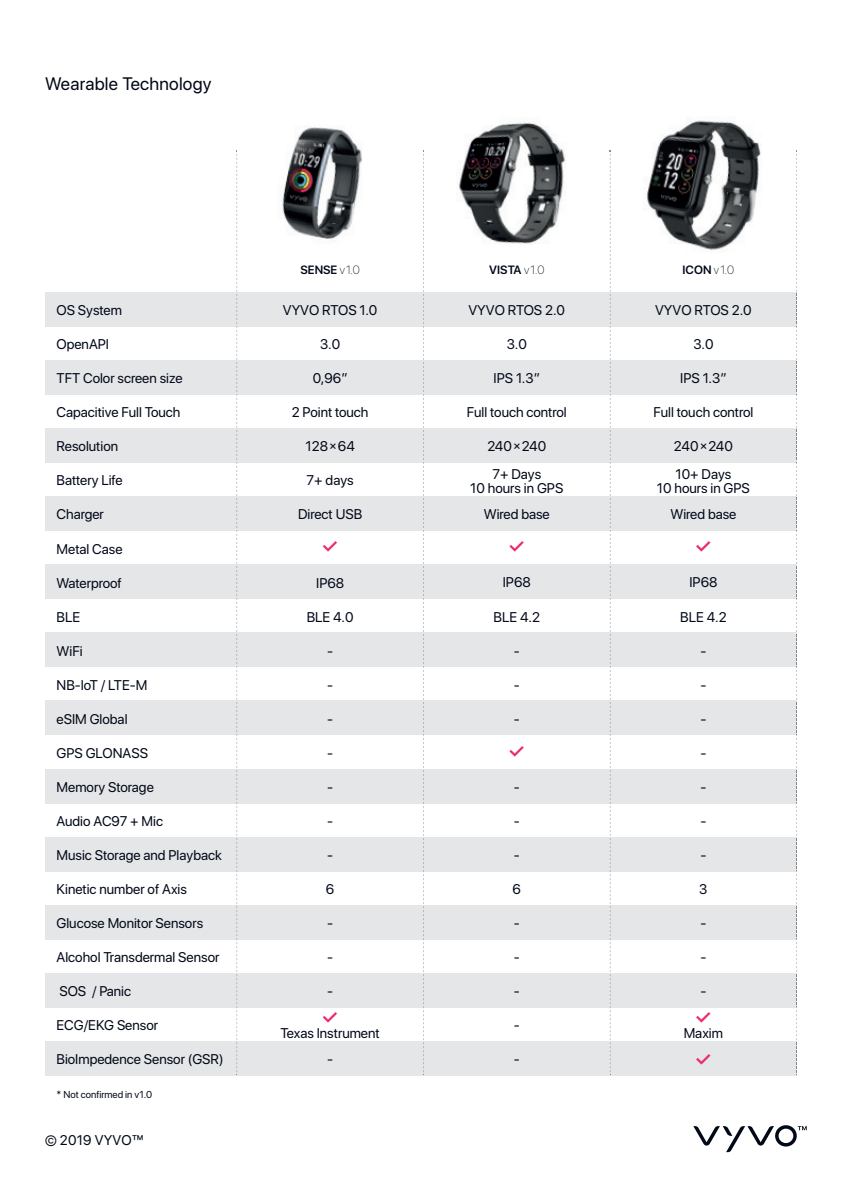
<style>
.page{position:relative;width:842px;height:1191px;background:#fff}
.page>*{position:absolute;margin:0;border:0;box-sizing:border-box;transform-origin:0 0}
.t1{font:600 20px "SF Pro Display";color:#ed2771}
.t2{font:18px "SF Pro Display";letter-spacing:.015em;color:#010817}
.t3{font:14px/26px "SF Pro Display";color:#010817;text-align:center}
.t4{font:600 12px "SF Pro Display";color:#010817}
.t5{font:10px "SF Pro Display";color:#010817}
.s1{font-weight:100}
</style>
<div class="page">
<div style="left:45px;top:292px;width:752px;height:35px;background:#e5e6e8"></div>
<div style="left:45px;top:361px;width:752px;height:34px;background:#e5e6e8"></div>
<div style="left:45px;top:429px;width:752px;height:34px;background:#e5e6e8"></div>
<div style="left:45px;top:497px;width:752px;height:34px;background:#e5e6e8"></div>
<div style="left:45px;top:565px;width:752px;height:34px;background:#e5e6e8"></div>
<div style="left:45px;top:633px;width:752px;height:34px;background:#e5e6e8"></div>
<div style="left:45px;top:701px;width:752px;height:34px;background:#e5e6e8"></div>
<div style="left:45px;top:769px;width:752px;height:34px;background:#e5e6e8"></div>
<div style="left:45px;top:837px;width:752px;height:34px;background:#e5e6e8"></div>
<div style="left:45px;top:905px;width:752px;height:34px;background:#e5e6e8"></div>
<div style="left:45px;top:973px;width:752px;height:34px;background:#e5e6e8"></div>
<div style="left:45px;top:1041px;width:752px;height:34px;background:#e5e6e8"></div>
<img style="left:281px;top:119px;width:480px;height:136px">
<svg style="left:693px;top:1125px;width:114px;height:27px"></svg>
<svg style="left:237px;top:154px;width:1px;height:918px"></svg>
<svg style="left:423px;top:258px;width:1px;height:817px"></svg>
<img style="left:423px;top:154px;width:1px;height:102px">
<svg style="left:610px;top:258px;width:1px;height:817px"></svg>
<img style="left:610px;top:154px;width:1px;height:102px">
<svg style="left:796px;top:151px;width:1px;height:924px"></svg>
<p class="t2" style="left:45px;top:70px;width:168px">Wearable Technology</p>
<p class="t3" style="left:57px;top:297px;width:67px">OS System</p>
<p class="t3" style="left:57px;top:331px;width:54px">OpenAPI</p>
<p class="t3" style="left:57px;top:365px;width:127px">TFT Color screen size</p>
<p class="t3" style="left:57px;top:399px;width:125px">Capacitive Full Touch</p>
<p class="t3" style="left:57px;top:433px;width:63px">Resolution</p>
<p class="t3" style="left:57px;top:467px;width:68px">Battery Life</p>
<p class="t3" style="left:57px;top:501px;width:49px">Charger</p>
<p class="t3" style="left:57px;top:535px;width:67px">Metal Case</p>
<p class="t3" style="left:57px;top:569px;width:67px">Waterproof</p>
<p class="t3" style="left:57px;top:603px;width:25px">BLE</p>
<p class="t3" style="left:57px;top:637px;width:28px">WiFi</p>
<p class="t3" style="left:57px;top:671px;width:92px">NB-IoT / LTE-M</p>
<p class="t3" style="left:57px;top:705px;width:72px">eSIM Global</p>
<p class="t3" style="left:57px;top:739px;width:93px">GPS GLONASS</p>
<p class="t3" style="left:57px;top:773px;width:99px">Memory Storage</p>
<p class="t3" style="left:57px;top:808px;width:108px">Audio AC97 + Mic</p>
<p class="t3" style="left:57px;top:842px;width:167px">Music Storage and Playback</p>
<p class="t3" style="left:57px;top:876px;width:132px">Kinetic number of Axis</p>
<p class="t3" style="left:57px;top:910px;width:148px">Glucose Monitor Sensors</p>
<p class="t3" style="left:57px;top:944px;width:164px">Alcohol Transdermal Sensor</p>
<p class="t3" style="left:59px;top:978px;width:73px">SOS / Panic</p>
<p class="t3" style="left:57px;top:1012px;width:103px">ECG/EKG Sensor</p>
<p class="t3" style="left:57px;top:1046px;width:168px">BioImpedence Sensor (GSR)</p>
<p class="t5" style="left:57px;top:1086px;width:97px">* Not confirmed in v1.0</p>
<p class="t3" style="left:45px;top:1127px;width:101px">© 2019 VYVO™</p>
<p class="t4" style="left:300px;top:261px;width:61px">SENSE <span class="s1">v1.0</span></p>
<p class="t3" style="left:283px;top:297px;width:96px">VYVO RTOS 1.0</p>
<p class="t3" style="left:320px;top:331px;width:22px">3.0</p>
<p class="t3" style="left:313px;top:365px;width:37px">0,96”</p>
<p class="t3" style="left:292px;top:399px;width:78px">2 Point touch</p>
<p class="t3" style="left:306px;top:433px;width:51px">128×64</p>
<p class="t3" style="left:307px;top:467px;width:49px">7+ days</p>
<p class="t3" style="left:298px;top:501px;width:66px">Direct USB</p>
<h1 class="t1" style="left:322px;top:532px;width:18px">✓</h1>
<p class="t3" style="left:316px;top:569px;width:30px">IP68</p>
<p class="t3" style="left:307px;top:603px;width:48px">BLE 4.0</p>
<p class="t3" style="left:327px;top:637px;width:8px">-</p>
<p class="t3" style="left:327px;top:671px;width:8px">-</p>
<p class="t3" style="left:327px;top:705px;width:8px">-</p>
<p class="t3" style="left:327px;top:739px;width:8px">-</p>
<p class="t3" style="left:327px;top:773px;width:8px">-</p>
<p class="t3" style="left:327px;top:807px;width:8px">-</p>
<p class="t3" style="left:327px;top:841px;width:8px">-</p>
<p class="t3" style="left:326px;top:876px;width:10px">6</p>
<p class="t3" style="left:327px;top:910px;width:8px">-</p>
<p class="t3" style="left:327px;top:944px;width:8px">-</p>
<p class="t3" style="left:327px;top:978px;width:8px">-</p>
<h1 class="t1" style="left:322px;top:1002px;width:18px">✓</h1>
<p class="t3" style="left:281px;top:1020px;width:101px">Texas Instrument -</p>
<p class="t4" style="left:489px;top:261px;width:56px">VISTA <span class="s1">v1.0</span></p>
<p class="t4" style="left:683px;top:261px;width:53px">ICON <span class="s1">v1.0</span></p>
<p class="t3" style="left:468px;top:297px;width:98px">VYVO RTOS 2.0</p>
<p class="t3" style="left:507px;top:331px;width:22px">3.0</p>
<p class="t3" style="left:494px;top:365px;width:48px">IPS 1.3”</p>
<p class="t3" style="left:467px;top:399px;width:101px">Full touch control</p>
<p class="t3" style="left:487px;top:432px;width:60px;line-height:28px">240×240<br>7+ Days</p>
<p class="t3" style="left:470px;top:475px;width:95px">10 hours in GPS<br>Wired base</p>
<h1 class="t1" style="left:508px;top:532px;width:18px">✓</h1>
<p class="t3" style="left:503px;top:569px;width:30px">IP68</p>
<p class="t3" style="left:494px;top:603px;width:48px">BLE 4.2</p>
<p class="t3" style="left:514px;top:637px;width:8px">-</p>
<p class="t3" style="left:514px;top:671px;width:8px">-</p>
<p class="t3" style="left:514px;top:705px;width:8px">-</p>
<h1 class="t1" style="left:508px;top:736px;width:18px">✓</h1>
<p class="t3" style="left:514px;top:773px;width:8px">-</p>
<p class="t3" style="left:514px;top:807px;width:8px">-</p>
<p class="t3" style="left:514px;top:841px;width:8px">-</p>
<p class="t3" style="left:513px;top:875px;width:10px">6</p>
<p class="t3" style="left:514px;top:909px;width:8px">-</p>
<p class="t3" style="left:514px;top:944px;width:8px">-</p>
<p class="t3" style="left:514px;top:978px;width:8px">-</p>
<p class="t3" style="left:514px;top:1012px;width:8px">-</p>
<p class="t3" style="left:514px;top:1046px;width:8px">-</p>
<p class="t3" style="left:655px;top:297px;width:98px">VYVO RTOS 2.0</p>
<p class="t3" style="left:693px;top:331px;width:22px">3.0</p>
<p class="t3" style="left:680px;top:365px;width:48px">IPS 1.3”</p>
<p class="t3" style="left:653px;top:399px;width:101px">Full touch control</p>
<p class="t3" style="left:674px;top:432px;width:60px;line-height:28px;text-align:left">240×240<br>10+ Days</p>
<p class="t3" style="left:657px;top:475px;width:95px">10 hours in GPS<br>Wired base</p>
<h1 class="t1" style="left:695px;top:532px;width:18px">✓</h1>
<p class="t3" style="left:689px;top:569px;width:30px">IP68</p>
<p class="t3" style="left:680px;top:603px;width:48px">BLE 4.2</p>
<p class="t3" style="left:700px;top:637px;width:8px">-</p>
<p class="t3" style="left:700px;top:671px;width:8px">-</p>
<p class="t3" style="left:700px;top:705px;width:8px">-</p>
<p class="t3" style="left:700px;top:739px;width:8px">-</p>
<p class="t3" style="left:700px;top:773px;width:8px">-</p>
<p class="t3" style="left:700px;top:807px;width:8px">-</p>
<p class="t3" style="left:700px;top:841px;width:8px">-</p>
<p class="t3" style="left:699px;top:875px;width:10px">3</p>
<p class="t3" style="left:700px;top:910px;width:8px">-</p>
<p class="t3" style="left:700px;top:944px;width:8px">-</p>
<p class="t3" style="left:700px;top:978px;width:8px">-</p>
<h1 class="t1" style="left:695px;top:1002px;width:18px">✓</h1>
<p class="t3" style="left:684px;top:1019px;width:41px">Maxim</p>
<h1 class="t1" style="left:695px;top:1044px;width:18px">✓</h1>
</div>
